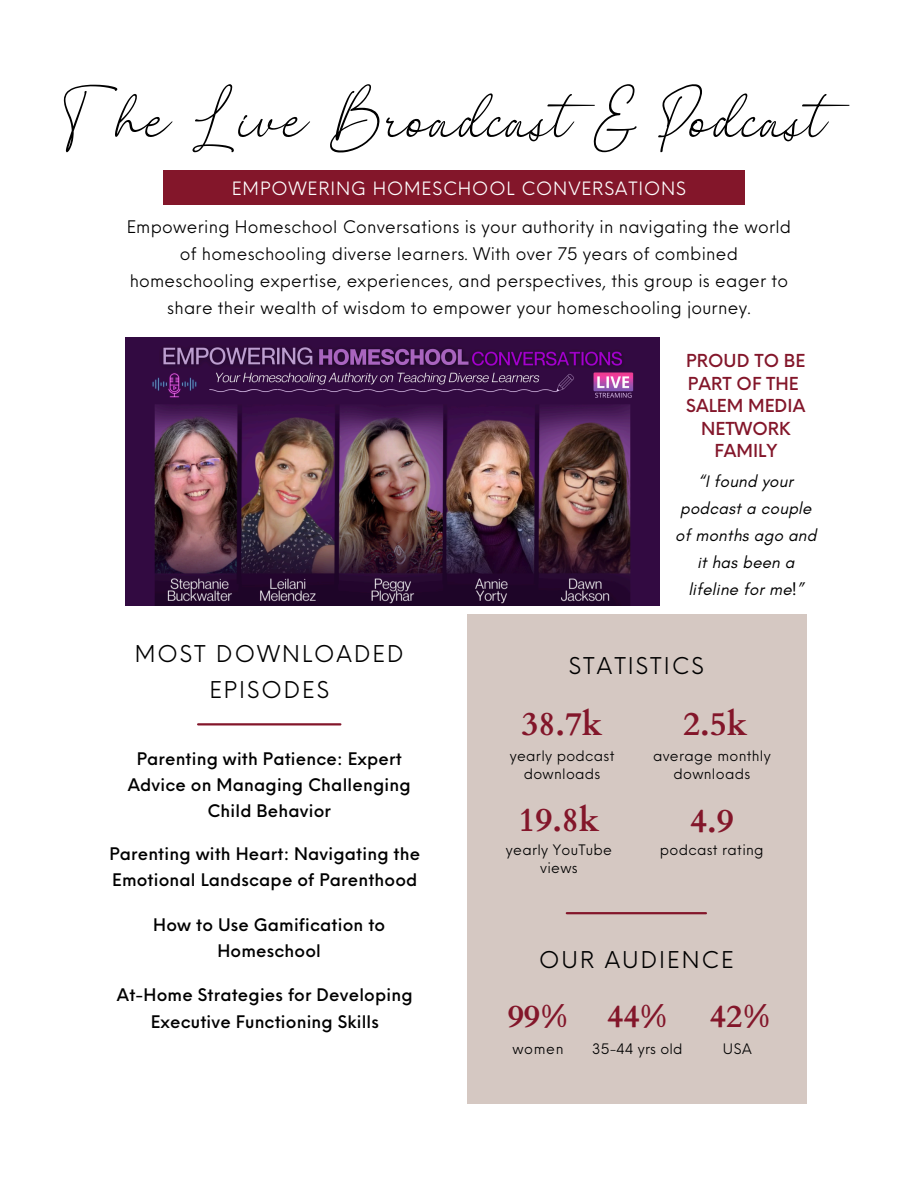
<style>
.page{position:relative;width:918px;height:1188px;background:#fff}
.page>*{position:absolute;margin:0;border:0;box-sizing:border-box;transform-origin:0 0}
.t1{font:140.7px "The Bigmaker";color:#000}
.t2{font:700 33.15px "Cardo";color:#83162a}
.t3{font:700 31.8px "Cardo";color:#83162a}
.t4{font:22.5px/36px "Neue Einstellung";letter-spacing:.09em;color:#000;text-align:center}
.t5{font:18px "Neue Einstellung";letter-spacing:.05em;color:#fff}
.t6{font:500 17.4px/22.5px "Neue Einstellung";color:#83162a;text-align:center}
.t7{font:16.95px/27px "Neue Einstellung";letter-spacing:.015em;color:#000;text-align:center}
.t8{font:500 16.95px/25.8px "Neue Einstellung";letter-spacing:.01em;color:#000;text-align:center}
.t9{font:italic 16.95px/27px "Glacial Indifference";letter-spacing:.015em;color:#000;text-align:center}
.t10{font:14.1px/18px "Neue Einstellung";letter-spacing:.02em;color:#000;text-align:center}
</style>
<div class="page">
<div style="left:163px;top:170px;width:581px;height:34px;background:#83162a"></div>
<div style="left:468px;top:614px;width:339px;height:489px;background:#d5c8c2"></div>
<hr style="left:567px;top:912px;width:139px;height:2px;background:#83162a">
<hr style="left:198px;top:723px;width:142px;height:2px;background:#83162a">
<img style="left:125px;top:338px;width:535px;height:268px">
<h1 class="t1" style="left:63px;top:53px;width:766px">TheLive Broadcast&amp;Podcast</h1>
<p class="t5" style="left:232px;top:172px;width:456px">EMPOWERING HOMESCHOOL CONVERSATIONS</p>
<p class="t7" style="left:127px;top:212px;width:666px">Empowering Homeschool Conversations is your authority in navigating the world of homeschooling diverse learners. With over 75 years of combined homeschooling expertise, experiences, and perspectives, this group is eager to share their wealth of wisdom to empower your homeschooling journey.</p>
<h3 class="t4" style="left:135px;top:633px;width:270px">MOST DOWNLOADED<br>EPISODES</h3>
<h2 class="t8" style="left:128px;top:744px;width:284px">Parenting with Patience: Expert<br>Advice on Managing Challenging<br>Child Behavior</h2>
<p class="t8" style="left:109px;top:840px;width:312px;text-align:left">Parenting with Heart: Navigating the<br>Emotional Landscape of Parenthood</p>
<h2 class="t8" style="left:153px;top:910px;width:234px">How to Use Gamification to<br>Homeschool</h2>
<p class="t8" style="left:117px;top:980px;width:297px;line-height:27px">At-Home Strategies for Developing<br>Executive Functioning Skills</p>
<h2 class="t6" style="left:686px;top:348px;width:121px">PROUD TO BE<br>PART OF THE<br>SALEM MEDIA<br>NETWORK<br>FAMILY</h2>
<p class="t9" style="left:675px;top:468px;width:143px">“I found your podcast a couple of months ago and it has been a lifeline for me!”</p>
<p class="t4" style="left:569px;top:646px;width:136px">STATISTICS</p>
<p class="t2" style="left:522px;top:702px;width:83px">38.7k</p>
<h3 class="t2" style="left:683px;top:702px;width:66px">2.5k</h3>
<h2 class="t10" style="left:510px;top:746px;width:106px">yearly podcast downloads</h2>
<p class="t10" style="left:653px;top:746px;width:119px">average monthly downloads</p>
<h6 class="t2" style="left:518px;top:798px;width:83px">19.8k</h6>
<h6 class="t2" style="left:690px;top:799px;width:45px">4.9</h6>
<p class="t10" style="left:506px;top:840px;width:108px">yearly YouTube</p>
<h2 class="t10" style="left:660px;top:840px;width:105px">podcast rating</h2>
<p class="t10" style="left:540px;top:858px;width:39px">views</p>
<h2 class="t4" style="left:539px;top:939px;width:196px">OUR AUDIENCE</h2>
<h4 class="t3" style="left:508px;top:995px;width:62px">99%</h4>
<h3 class="t10" style="left:512px;top:1039px;width:53px">women</h3>
<h6 class="t3" style="left:607px;top:995px;width:62px">44%</h6>
<h6 class="t3" style="left:710px;top:995px;width:62px">42%</h6>
<h2 class="t10" style="left:592px;top:1039px;width:92px">35-44 yrs old</h2>
<p class="t10" style="left:723px;top:1039px;width:30px">USA</p>
</div>
